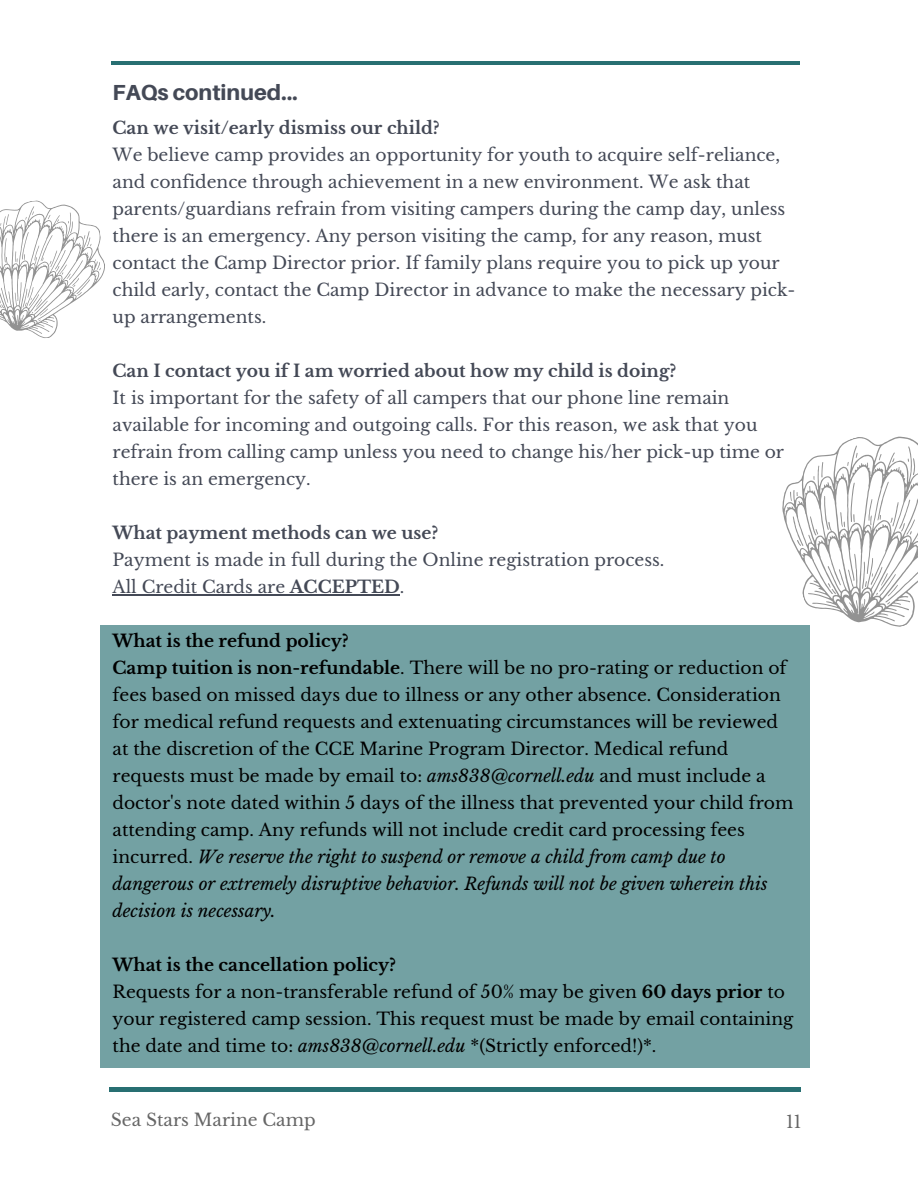
<style>
.page{position:relative;width:918px;height:1188px;background:#fff}
.page>*{position:absolute;margin:0;border:0;box-sizing:border-box;transform-origin:0 0}
.t1{font:800 21.75px "Aileron";color:#444956}
.t2{font:17.1px/27px "Libre Baskerville";color:#000}
.t3{font:17.1px/27px "Libre Baskerville";color:#444956}
.t4{font:700 17.1px "Libre Baskerville";color:#444956}
.t5{font:17.1px "Libre Baskerville";color:#666}
.s1{font-weight:700}
.s2{font-style:italic}
</style>
<div class="page">
<div style="left:100px;top:625px;width:710px;height:443px;background:#73a1a3"></div>
<hr style="left:113px;top:595px;width:172px;height:1px;background:#444956">
<hr style="left:285px;top:595px;width:115px;height:1px;background:#444956">
<hr style="left:111px;top:61px;width:688px;height:4px;background:#286f72">
<hr style="left:109px;top:1088px;width:692px;height:3px;background:#286f72">
<svg style="left:0;top:200px;width:105px;height:138px"></svg>
<svg style="left:782px;top:436px;width:136px;height:191px"></svg>
<p class="t1" style="left:113px;top:78px;width:187px">FAQs continued...</p>
<p class="t4" style="left:113px;top:118px;width:329px">Can we visit/early dismiss our child?</p>
<p class="t3" style="left:113px;top:142px;width:685px">We believe camp provides an opportunity for youth to acquire self-reliance, and confidence through achievement in a new environment. We ask that parents/guardians refrain from visiting campers during the camp day, unless there is an emergency. Any person visiting the camp, for any reason, must contact the Camp Director prior. If family plans require you to pick up your child early, contact the Camp Director in advance to make the necessary pick&shy;up arrangements.</p>
<p class="t4" style="left:113px;top:361px;width:565px">Can I contact you if I am worried about how my child is doing?</p>
<p class="t3" style="left:113px;top:385px;width:673px">It is important for the safety of all campers that our phone line remain available for incoming and outgoing calls. For this reason, we ask that you refrain from calling camp unless you need to change his/her pick-up time or there is an emergency.</p>
<p class="t4" style="left:113px;top:523px;width:327px">What payment methods can we use?</p>
<p class="t3" style="left:113px;top:547px;width:553px">Payment is made in full during the Online registration process.<br>All Credit Cards are <span class="s1">ACCEPTED</span>.</p>
<p class="t2" style="left:113px;top:628px;width:682px"><span class="s1">What is the refund policy?<br>Camp tuition is non-refundable</span>. There will be no pro-rating or reduction of fees based on missed days due to illness or any other absence. Consideration for medical refund requests and extenuating circumstances will be reviewed at the discretion of the CCE Marine Program Director. Medical refund requests must be made by email to: <span class="s2">ams838@cornell.edu</span> and must include a doctor's note dated within 5 days of the illness that prevented your child from attending camp. Any refunds will not include credit card processing fees incurred. <span class="s2">We reserve the right to suspend or remove a child from camp due to dangerous or extremely disruptive behavior. Refunds will not be given wherein this decision is necessary.</span></p>
<p class="t2" style="left:113px;top:952px;width:682px"><span class="s1">What is the cancellation policy?<br></span>Requests for a non-transferable refund of 50% may be given <span class="s1">60 days prior</span> to your registered camp session. This request must be made by email containing the date and time to: <span class="s2">ams838@cornell.edu</span> *(Strictly enforced!)*.</p>
<p class="t5" style="left:111px;top:1110px;width:206px">Sea Stars Marine Camp</p>
<p class="t5" style="left:786px;top:1111px;width:17px">11</p>
</div>
